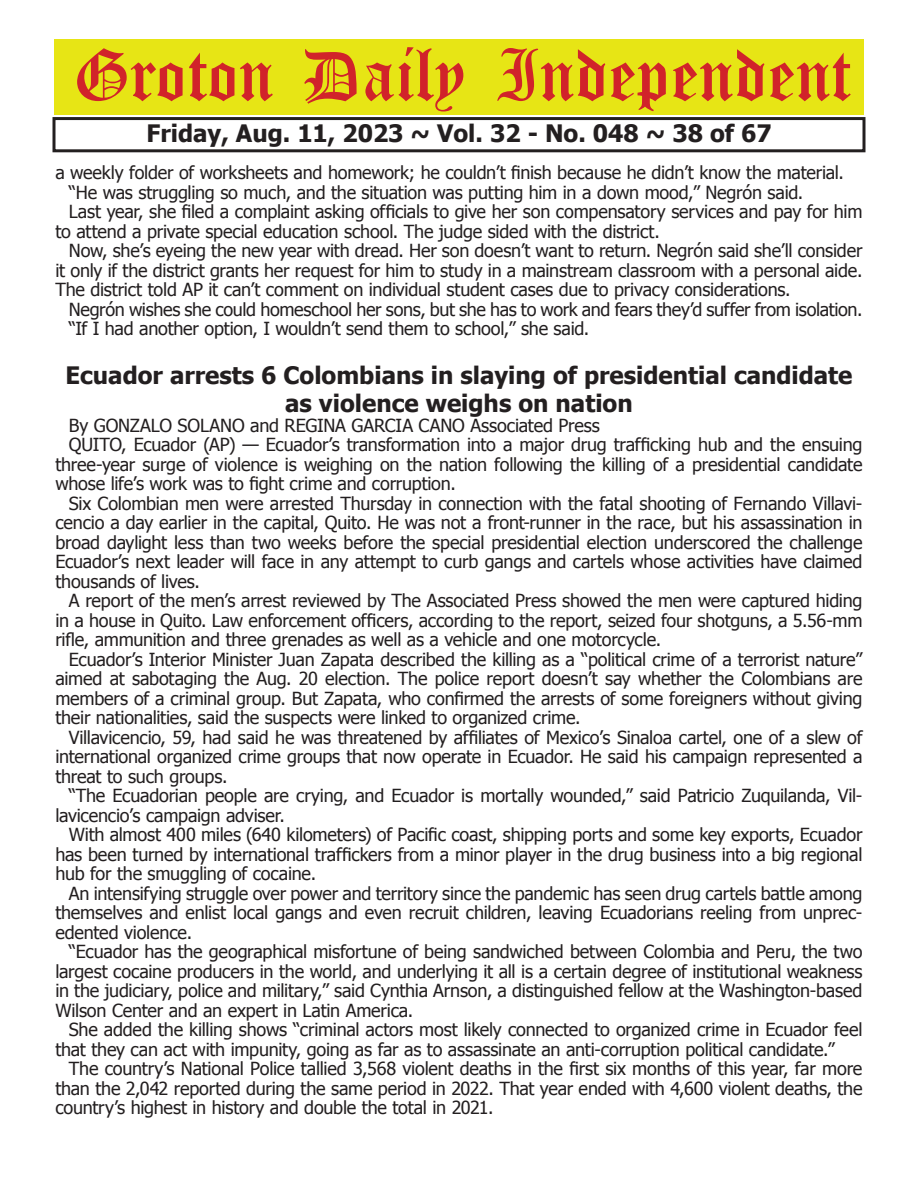
<style>
.page{position:relative;width:918px;height:1188px;background:#fff}
.page>*{position:absolute;margin:0;border:0;box-sizing:border-box;transform-origin:0 0}
.t1{font:54px "Old English Five";color:#d1232a}
.t2{font:700 24px/28.8px "Tahoma";color:#231f20;text-align:center}
.t3{font:18px "Tahoma";letter-spacing:-.01em;color:#231f20}
</style>
<div class="page">
<div style="left:52px;top:117px;width:814px;height:35px;border:3px solid #231f20"></div>
<div style="left:54px;top:40px;width:810px;height:75px;background:#e7e515"></div>
<h1 class="t1" style="left:73px;top:50px;width:779px">Groton Daily Independent</h1>
<h2 class="t2" style="left:146px;top:117px;width:627px">Friday, Aug. 11, 2023 ~ Vol. 32 - No. 048 ~ 38 of 67</h2>
<p class="t3" style="left:55px;top:161px;width:790px">a weekly folder of worksheets and homework; he couldn’t finish because he didn’t know the material.</p>
<p class="t3" style="left:69px;top:180px;width:736px">“He was struggling so much, and the situation was putting him in a down mood,” Negrón said.</p>
<p class="t3" style="left:69px;top:200px;width:795px">Last year, she filed a complaint asking officials to give her son compensatory services and pay for him</p>
<p class="t3" style="left:55px;top:219px;width:606px">to attend a private special education school. The judge sided with the district.</p>
<p class="t3" style="left:69px;top:239px;width:795px">Now, she’s eyeing the new year with dread. Her son doesn’t want to return. Negrón said she’ll consider</p>
<p class="t3" style="left:55px;top:258px;width:809px">it only if the district grants her request for him to study in a mainstream classroom with a personal aide.</p>
<p class="t3" style="left:55px;top:278px;width:737px">The district told AP it can’t comment on individual student cases due to privacy considerations.</p>
<p class="t3" style="left:69px;top:297px;width:795px">Negrón wishes she could homeschool her sons, but she has to work and fears they’d suffer from isolation.</p>
<p class="t3" style="left:69px;top:317px;width:522px">“If I had another option, I wouldn’t send them to school,” she said.</p>
<h2 class="t2" style="left:66px;top:359px;width:788px">Ecuador arrests 6 Colombians in slaying of presidential candidate as violence weighs on nation</h2>
<p class="t3" style="left:69px;top:413px;width:533px">By GONZALO SOLANO and REGINA GARCIA CANO Associated Press</p>
<p class="t3" style="left:69px;top:433px;width:795px">QUITO, Ecuador (AP) — Ecuador’s transformation into a major drug trafficking hub and the ensuing</p>
<p class="t3" style="left:55px;top:452px;width:809px">three-year surge of violence is weighing on the nation following the killing of a presidential candidate</p>
<p class="t3" style="left:55px;top:472px;width:402px">whose life’s work was to fight crime and corruption.</p>
<p class="t3" style="left:69px;top:491px;width:795px">Six Colombian men were arrested Thursday in connection with the fatal shooting of Fernando Villavi-</p>
<p class="t3" style="left:55px;top:511px;width:809px">cencio a day earlier in the capital, Quito. He was not a front-runner in the race, but his assassination in</p>
<p class="t3" style="left:55px;top:530px;width:809px">broad daylight less than two weeks before the special presidential election underscored the challenge</p>
<p class="t3" style="left:55px;top:550px;width:809px">Ecuador’s next leader will face in any attempt to curb gangs and cartels whose activities have claimed</p>
<p class="t3" style="left:55px;top:569px;width:146px">thousands of lives.</p>
<p class="t3" style="left:69px;top:589px;width:795px">A report of the men’s arrest reviewed by The Associated Press showed the men were captured hiding</p>
<p class="t3" style="left:55px;top:608px;width:809px">in a house in Quito. Law enforcement officers, according to the report, seized four shotguns, a 5.56-mm</p>
<p class="t3" style="left:55px;top:628px;width:607px">rifle, ammunition and three grenades as well as a vehicle and one motorcycle.</p>
<p class="t3" style="left:69px;top:647px;width:795px">Ecuador’s Interior Minister Juan Zapata described the killing as a “political crime of a terrorist nature”</p>
<p class="t3" style="left:55px;top:667px;width:809px">aimed at sabotaging the Aug. 20 election. The police report doesn’t say whether the Colombians are</p>
<p class="t3" style="left:55px;top:686px;width:809px">members of a criminal group. But Zapata, who confirmed the arrests of some foreigners without giving</p>
<p class="t3" style="left:55px;top:706px;width:527px">their nationalities, said the suspects were linked to organized crime.</p>
<p class="t3" style="left:69px;top:725px;width:795px">Villavicencio, 59, had said he was threatened by affiliates of Mexico’s Sinaloa cartel, one of a slew of</p>
<p class="t3" style="left:55px;top:745px;width:809px">international organized crime groups that now operate in Ecuador. He said his campaign represented a</p>
<p class="t3" style="left:55px;top:764px;width:174px">threat to such groups.</p>
<p class="t3" style="left:69px;top:784px;width:795px">“The Ecuadorian people are crying, and Ecuador is mortally wounded,” said Patricio Zuquilanda, Vil-</p>
<p class="t3" style="left:55px;top:803px;width:231px">lavicencio’s campaign adviser.</p>
<p class="t3" style="left:69px;top:823px;width:795px">With almost 400 miles (640 kilometers) of Pacific coast, shipping ports and some key exports, Ecuador</p>
<p class="t3" style="left:55px;top:842px;width:809px">has been turned by international traffickers from a minor player in the drug business into a big regional</p>
<p class="t3" style="left:55px;top:862px;width:262px">hub for the smuggling of cocaine.</p>
<p class="t3" style="left:69px;top:881px;width:795px">An intensifying struggle over power and territory since the pandemic has seen drug cartels battle among</p>
<p class="t3" style="left:55px;top:901px;width:809px">themselves and enlist local gangs and even recruit children, leaving Ecuadorians reeling from unprec-</p>
<p class="t3" style="left:55px;top:920px;width:138px">edented violence.</p>
<p class="t3" style="left:69px;top:940px;width:795px">“Ecuador has the geographical misfortune of being sandwiched between Colombia and Peru, the two</p>
<p class="t3" style="left:55px;top:959px;width:809px">largest cocaine producers in the world, and underlying it all is a certain degree of institutional weakness</p>
<p class="t3" style="left:55px;top:979px;width:809px">in the judiciary, police and military,” said Cynthia Arnson, a distinguished fellow at the Washington-based</p>
<p class="t3" style="left:55px;top:998px;width:360px">Wilson Center and an expert in Latin America.</p>
<p class="t3" style="left:69px;top:1018px;width:795px">She added the killing shows “criminal actors most likely connected to organized crime in Ecuador feel</p>
<p class="t3" style="left:55px;top:1037px;width:781px">that they can act with impunity, going as far as to assassinate an anti-corruption political candidate.”</p>
<p class="t3" style="left:69px;top:1057px;width:795px">The country’s National Police tallied 3,568 violent deaths in the first six months of this year, far more</p>
<p class="t3" style="left:55px;top:1076px;width:809px">than the 2,042 reported during the same period in 2022. That year ended with 4,600 violent deaths, the</p>
<p class="t3" style="left:55px;top:1096px;width:440px">country’s highest in history and double the total in 2021.</p>
</div>
